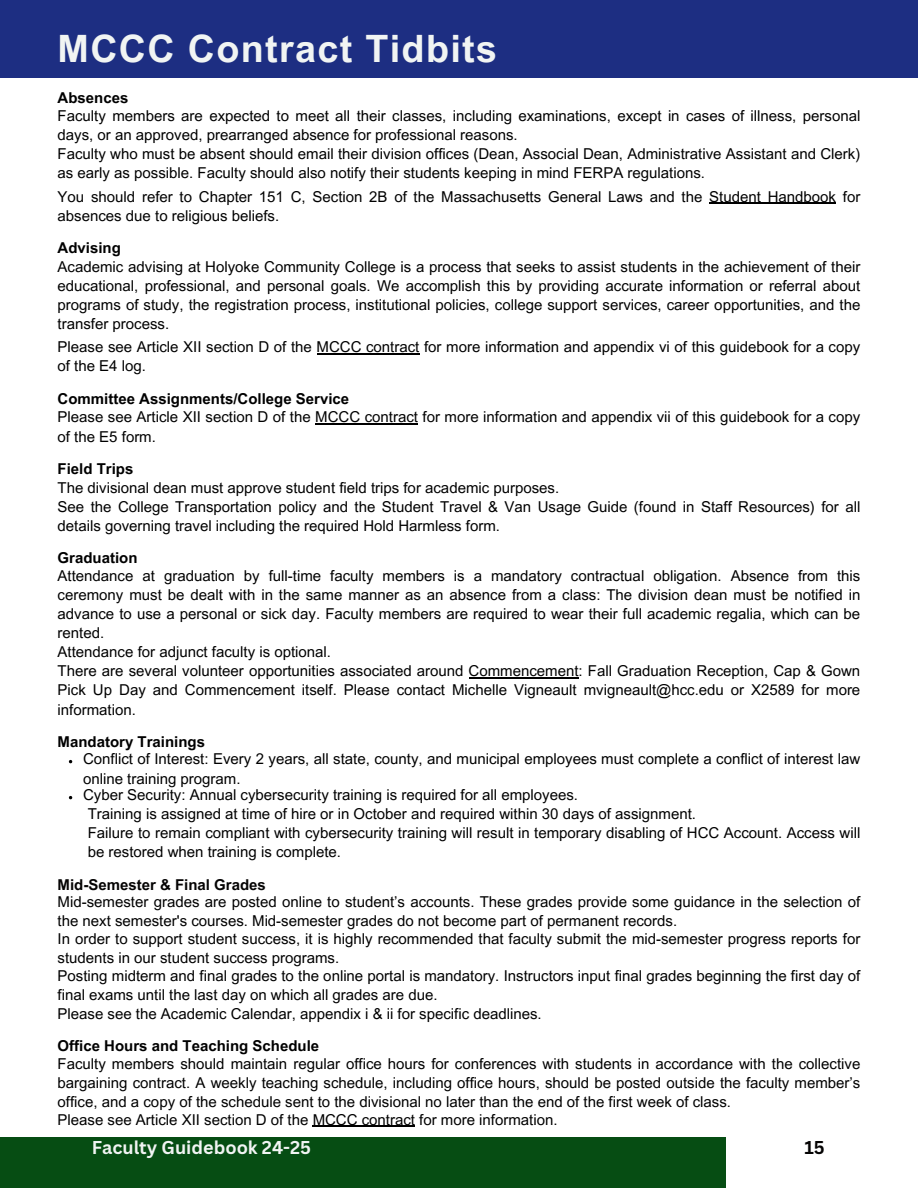
<style>
.page{position:relative;width:918px;height:1188px;background:#fff}
.page>*{position:absolute;margin:0;border:0;box-sizing:border-box;transform-origin:0 0}
.t1{font:700 37.8px "Arial MT Pro";letter-spacing:.035em;color:#f1f4f3}
.t2{font:700 18px "Canva Sans";color:#f1f4f3}
.t3{font:700 18px "Canva Sans";color:#050404}
.t4{font:15px/19.2px "Arial MT Pro";color:#000}
.t5{font:700 15px "Arial MT Pro";color:#000}
.t6{font:700 15px "Arial MT Pro";color:#050404}
</style>
<div class="page">
<div style="left:0;top:0;width:918px;height:77px;background:#1d2e82"></div>
<hr style="left:709px;top:203px;width:127px;height:1px;background:#000">
<hr style="left:317px;top:353px;width:102px;height:2px;background:#000">
<hr style="left:315px;top:424px;width:103px;height:1px;background:#000">
<hr style="left:469px;top:677px;width:110px;height:2px;background:#000">
<div style="left:0;top:1137px;width:726px;height:51px;background:#064d13"></div>
<hr style="left:313px;top:1126px;width:102px;height:1px;background:#000">
<h1 class="t1" style="left:58px;top:35px;width:441px">MCCC Contract Tidbits</h1>
<p class="t5" style="left:58px;top:93px;width:72px">Absences</p>
<p class="t4" style="left:58px;top:108px;width:804px">Faculty members are expected to meet all their classes, including examinations, except in cases of illness, personal days, or an approved, prearranged absence for professional reasons.<br>Faculty who must be absent should email their division offices (Dean, Associal Dean, Administrative Assistant and Clerk) as early as possible. Faculty should also notify their students keeping in mind FERPA regulations.</p>
<p class="t4" style="left:58px;top:189px;width:804px">You should refer to Chapter 151 C, Section 2B of the Massachusetts General Laws and the Student Handbook for absences due to religious beliefs.</p>
<p class="t5" style="left:58px;top:242px;width:65px">Advising</p>
<p class="t4" style="left:58px;top:259px;width:804px;text-align:justify">Academic advising at Holyoke Community College is a process that seeks to assist students in the achievement of their educational, professional, and personal goals. We accomplish this by providing accurate information or referral about programs of study, the registration process, institutional policies, college support services, career opportunities, and the transfer process.</p>
<p class="t4" style="left:58px;top:339px;width:804px">Please see Article XII section D of the MCCC contract for more information and appendix vi of this guidebook for a copy of the E4 log.</p>
<p class="t5" style="left:58px;top:393px;width:293px">Committee Assignments/College Service</p>
<p class="t4" style="left:58px;top:409px;width:804px">Please see Article XII section D of the MCCC contract for more information and appendix vii of this guidebook for a copy of the E5 form.</p>
<p class="t5" style="left:58px;top:463px;width:77px">Field Trips</p>
<p class="t4" style="left:58px;top:480px;width:804px">The divisional dean must approve student field trips for academic purposes.<br>See the College Transportation policy and the Student Travel &amp; Van Usage Guide (found in Staff Resources) for all details governing travel including the required Hold Harmless form.</p>
<p class="t5" style="left:58px;top:552px;width:81px">Graduation</p>
<p class="t4" style="left:58px;top:568px;width:804px">Attendance at graduation by full-time faculty members is a mandatory contractual obligation. Absence from this ceremony must be dealt with in the same manner as an absence from a class: The division dean must be notified in advance to use a personal or sick day. Faculty members are required to wear their full academic regalia, which can be rented.<br>Attendance for adjunct faculty is optional.<br>There are several volunteer opportunities associated around Commencement: Fall Graduation Reception, Cap &amp; Gown Pick Up Day and Commencement itself. Please contact Michelle Vigneault mvigneault@hcc.edu or X2589 for more information.</p>
<p class="t5" style="left:58px;top:736px;width:149px">Mandatory Trainings</p>
<p class="t4" style="left:83px;top:751px;width:779px">Conflict of Interest: Every 2 years, all state, county, and municipal employees must complete a conflict of interest law online training program.</p>
<p class="t4" style="left:88px;top:788px;width:774px;text-indent:-5px">Cyber Security: Annual cybersecurity training is required for all employees.<br>Training is assigned at time of hire or in October and required within 30 days of assignment.<br>Failure to remain compliant with cybersecurity training will result in temporary disabling of HCC Account. Access will be restored when training is complete.</p>
<p class="t6" style="left:58px;top:879px;width:210px">Mid-Semester &amp; Final Grades</p>
<p class="t4" style="left:58px;top:894px;width:804px">Mid-semester grades are posted online to student’s accounts. These grades provide some guidance in the selection of the next semester's courses. Mid-semester grades do not become part of permanent records.</p>
<p class="t4" style="left:58px;top:931px;width:804px">In order to support student success, it is highly recommended that faculty submit the mid-semester progress reports for students in our student success programs.</p>
<p class="t4" style="left:58px;top:968px;width:804px">Posting midterm and final grades to the online portal is mandatory. Instructors input final grades beginning the first day of final exams until the last day on which all grades are due.<br>Please see the Academic Calendar, appendix i &amp; ii for specific deadlines.</p>
<p class="t5" style="left:58px;top:1040px;width:263px">Office Hours and Teaching Schedule</p>
<p class="t4" style="left:58px;top:1056px;width:804px;text-align:justify">Faculty members should maintain regular office hours for conferences with students in accordance with the collective bargaining contract. A weekly teaching schedule, including office hours, should be posted outside the faculty member’s office, and a copy of the schedule sent to the divisional no later than the end of the first week of class.</p>
<p class="t4" style="left:58px;top:1112px;width:501px">Please see Article XII section D of the MCCC contract for more information.</p>
<p class="t2" style="left:92px;top:1135px;width:221px">Faculty Guidebook 24-25</p>
<p class="t3" style="left:804px;top:1135px;width:22px">15</p>
</div>
